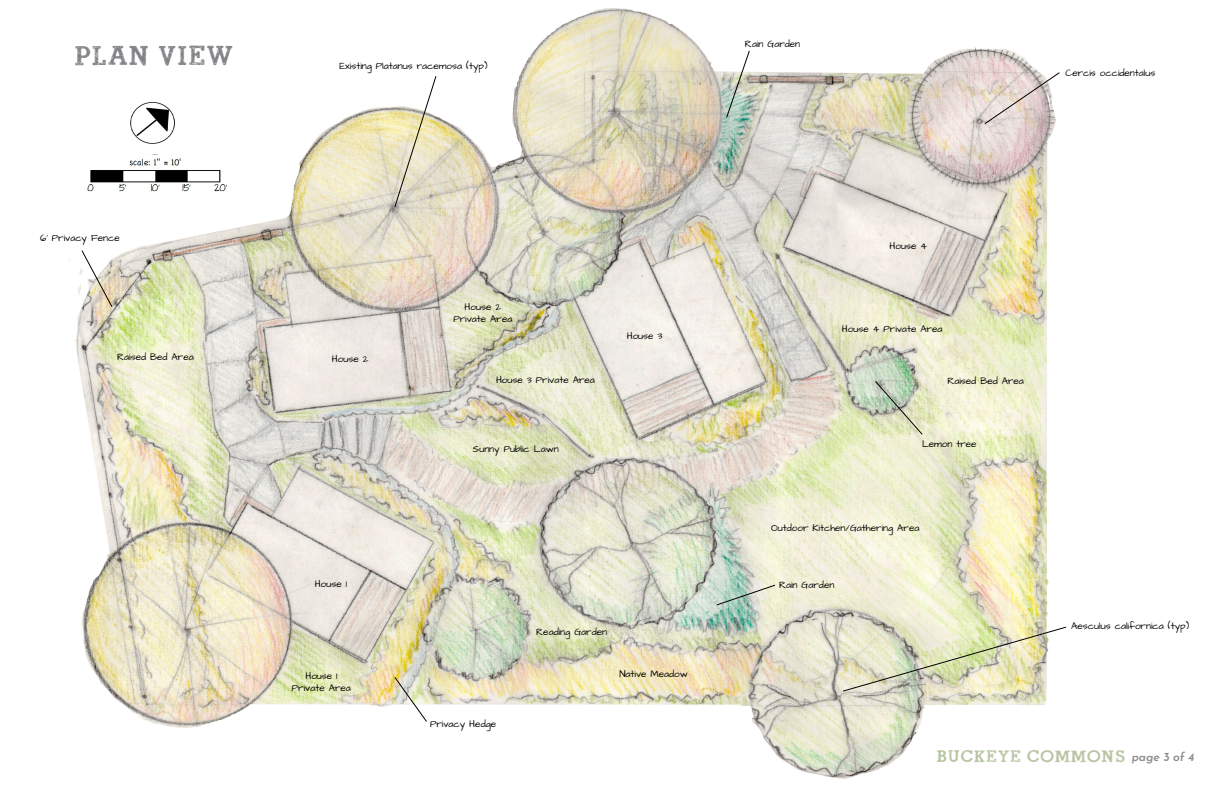
<style>
.page{position:relative;width:1224px;height:792px;background:#fff}
.page>*{position:absolute;margin:0;border:0;box-sizing:border-box;transform-origin:0 0}
.t1{font:34.7px "ROADMOVIE";letter-spacing:.01em;color:#808285}
.t2{font:21px "ROADMOVIE";letter-spacing:.025em;color:#b5c3a0}
.t3{font:9.9px/11.9px "Architects Daughter";color:#000;text-align:center}
.s1{font-family:"Josefin Sans";font-weight:600;font-style:italic;font-size:12px;color:#8c8787}
</style>
<div class="page">
<img style="left:69px;top:8px;width:997px;height:771px">
<img style="left:75px;top:154px;width:170px;height:57px">
<img style="left:120px;top:94px;width:57px;height:57px">
<svg style="left:726px;top:50px;width:24px;height:68px"></svg>
<svg style="left:716px;top:585px;width:59px;height:20px"></svg>
<svg style="left:395px;top:677px;width:31px;height:44px"></svg>
<img style="left:843px;top:627px;width:224px;height:65px">
<svg style="left:395px;top:76px;width:41px;height:131px"></svg>
<svg style="left:875px;top:381px;width:48px;height:54px;background:#c5ceb1"></svg>
<svg style="left:984px;top:72px;width:76px;height:52px;background:#dcd0cc"></svg>
<svg style="left:81px;top:250px;width:32px;height:57px"></svg>
<h1 class="t1" style="left:75px;top:37px;width:161px">plan view</h1>
<p class="t3" style="left:339px;top:61px;width:150px">Existing Platanus racemosa (typ)</p>
<p class="t3" style="left:745px;top:39px;width:57px">Rain Garden</p>
<p class="t3" style="left:1065px;top:67px;width:92px">Cercis occidentalus</p>
<p class="t3" style="left:40px;top:233px;width:81px">6’ Privacy Fence</p>
<p class="t3" style="left:117px;top:352px;width:78px">Raised Bed Area</p>
<p class="t3" style="left:332px;top:353px;width:38px">House 2</p>
<p class="t3" style="left:315px;top:578px;width:34px">House 1</p>
<p class="t3" style="left:292px;top:671px;width:61px">House 1<br>Private Area</p>
<p class="t3" style="left:453px;top:301px;width:61px">House 2<br>Private Area</p>
<p class="t3" style="left:496px;top:374px;width:100px">House 3 Private Area</p>
<p class="t3" style="left:473px;top:444px;width:87px">Sunny Public Lawn</p>
<p class="t3" style="left:627px;top:330px;width:37px">House 3</p>
<p class="t3" style="left:430px;top:718px;width:68px">Privacy Hedge</p>
<p class="t3" style="left:536px;top:626px;width:72px">Reading Garden</p>
<p class="t3" style="left:619px;top:669px;width:70px">Native Meadow</p>
<p class="t3" style="left:890px;top:240px;width:39px">House 4</p>
<p class="t3" style="left:842px;top:323px;width:102px">House 4 Private Area</p>
<p class="t3" style="left:947px;top:375px;width:78px">Raised Bed Area</p>
<p class="t3" style="left:922px;top:438px;width:56px">Lemon tree</p>
<p class="t3" style="left:771px;top:523px;width:150px">Outdoor Kitchen/Gathering Area</p>
<p class="t3" style="left:779px;top:579px;width:57px">Rain Garden</p>
<p class="t3" style="left:1071px;top:620px;width:119px">Aesculus californica (typ)</p>
<h2 class="t2" style="left:937px;top:746px;width:259px">BUCKEYE COMMONS <span class="s1">page 3 of 4</span></h2>
</div>
